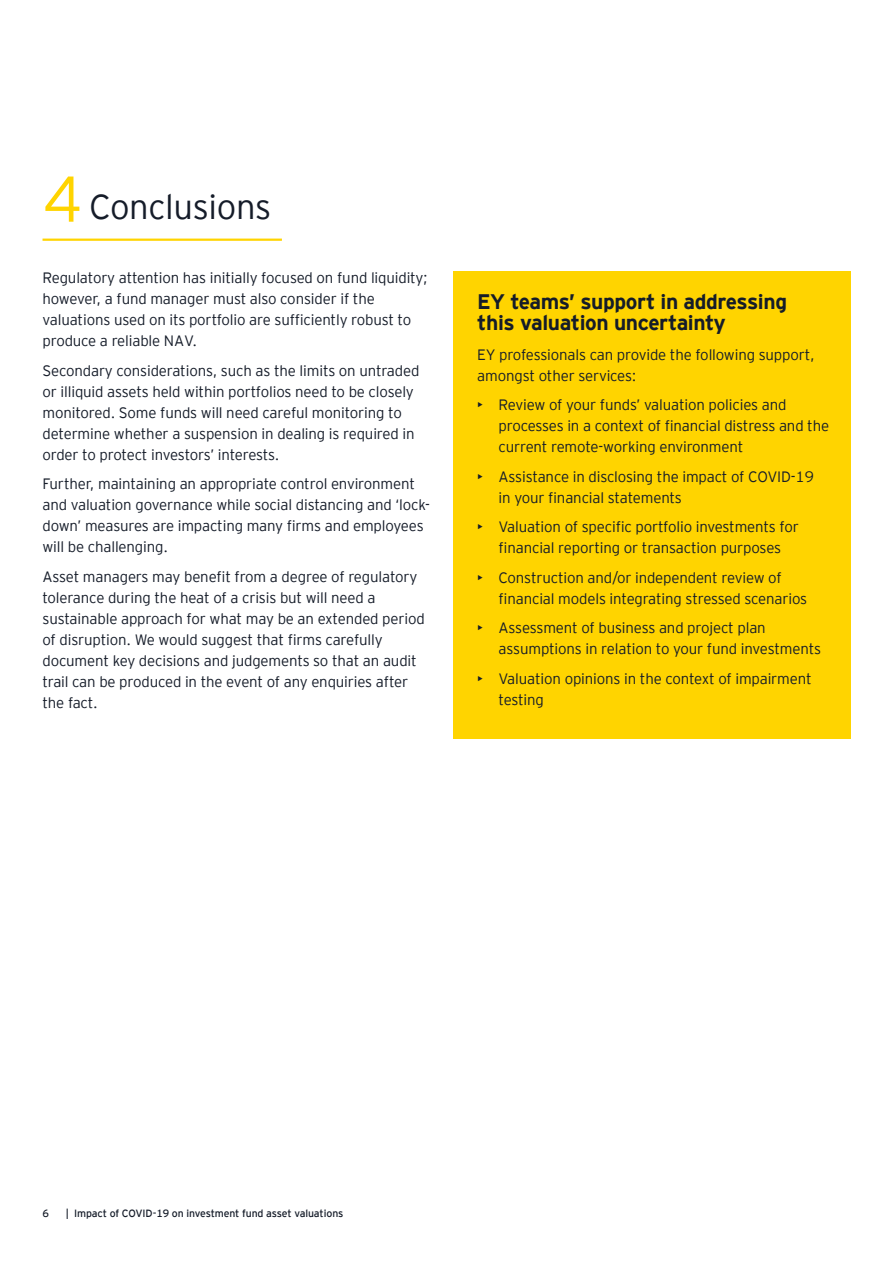
<style>
.page{position:relative;width:893px;height:1263px;background:#fff}
.page>*{position:absolute;margin:0;border:0;box-sizing:border-box;transform-origin:0 0}
.t1{font:300 34.5px "EY Interstate";letter-spacing:-.01em;color:#151c29}
.t2{font:700 21px/21px "EY Interstate";letter-spacing:-.02em;color:#151c29}
.t3{font:300 15px/21px "EY Interstate";letter-spacing:-.01em;color:#151c29}
.t4{font:10.5px "EY Interstate";letter-spacing:-.01em;color:#151c29}
.s1{font-size:64.5px;color:#ffd400}
</style>
<div class="page">
<hr style="left:43px;top:239px;width:239px;height:2px;background:#ffd400">
<div style="left:453px;top:271px;width:397px;height:468px;background:#ffd400"></div>
<h1 class="t1" style="left:43px;top:182px;width:230px"><span class="s1">4</span> Conclusions</h1>
<p class="t3" style="left:43px;top:266px;width:387px">Regulatory attention has initially focused on fund liquidity; however, a fund manager must also consider if the valuations used on its portfolio are sufficiently robust to produce a reliable NAV.</p>
<p class="t3" style="left:43px;top:359px;width:378px">Secondary considerations, such as the limits on untraded or illiquid assets held within portfolios need to be closely monitored. Some funds will need careful monitoring to determine whether a suspension in dealing is required in order to protect investors’ interests.</p>
<p class="t3" style="left:43px;top:472px;width:389px">Further, maintaining an appropriate control environment and valuation governance while social distancing and ‘lock&shy;down’ measures are impacting many firms and employees will be challenging.</p>
<p class="t3" style="left:43px;top:565px;width:384px">Asset managers may benefit from a degree of regulatory tolerance during the heat of a crisis but will need a sustainable approach for what may be an extended period of disruption. We would suggest that firms carefully document key decisions and judgements so that an audit trail can be produced in the event of any enquiries after the fact.</p>
<h2 class="t2" style="left:477px;top:290px;width:311px">EY teams’ support in addressing this valuation uncertainty</h2>
<p class="t3" style="left:477px;top:343px;width:339px">EY professionals can provide the following support, amongst other services:</p>
<p class="t3" style="left:499px;top:393px;width:332px;text-indent:-21px">• Review of your funds’ valuation policies and processes in a context of financial distress and the current remote-working environment</p>
<p class="t3" style="left:499px;top:465px;width:317px;text-indent:-21px">• Assistance in disclosing the impact of COVID-19 in your financial statements</p>
<p class="t3" style="left:477px;top:515px;width:323px;text-align:center">• Valuation of specific portfolio investments for financial reporting or transaction purposes</p>
<p class="t3" style="left:499px;top:566px;width:310px;text-indent:-21px">• Construction and/or independent review of financial models integrating stressed scenarios</p>
<p class="t3" style="left:499px;top:616px;width:324px;text-indent:-21px">• Assessment of business and project plan assumptions in relation to your fund investments</p>
<p class="t3" style="left:499px;top:667px;width:315px;text-indent:-21px">• Valuation opinions in the context of impairment testing</p>
<p class="t4" style="left:43px;top:1206px;width:8px">6</p>
<p class="t4" style="left:66px;top:1206px;width:279px">| Impact of COVID-19 on investment fund asset valuations</p>
</div>
